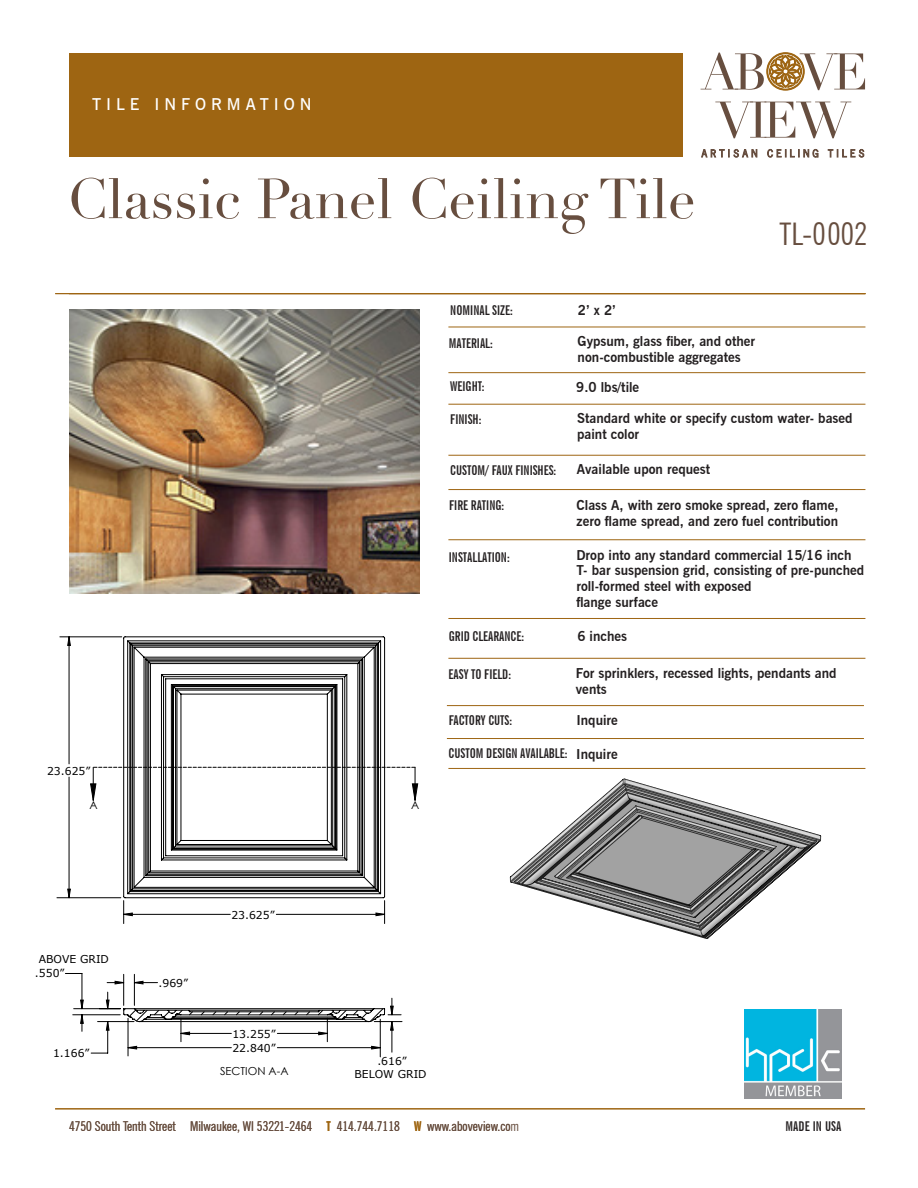
<style>
.page{position:relative;width:918px;height:1188px;background:#fff}
.page>*{position:absolute;margin:0;border:0;box-sizing:border-box;transform-origin:0 0}
.t1{font:55.5px "Didot";color:#674e3f}
.t2{font:condensed 31.2px "News Gothic BT";color:#674e3f}
.t3{font:600 16.5px "News Gothic BT";letter-spacing:.3em;color:#fff}
.t4{font:700 13.5px/15.8px "News Gothic BT";color:#231f20}
.t5{font:700 extra-condensed 13.5px "News Gothic BT";color:#231f20}
.t6{font:condensed 13.5px "News Gothic BT";color:#674e3f}
.t7{font:11.1px "Century Gothic";color:#000}
.t8{font:10.8px/13.2px "Verdana";color:#000;text-align:center}
.s1{font-weight:700;font-stretch:extra-condensed;color:#9e6512}
</style>
<div class="page">
<svg style="left:701px;top:149px;width:56px;height:8px"></svg>
<svg style="left:767px;top:149px;width:51px;height:8px"></svg>
<svg style="left:828px;top:149px;width:36px;height:8px"></svg>
<svg style="left:715px;top:102px;width:136px;height:36px"></svg>
<svg style="left:701px;top:53px;width:164px;height:37px"></svg>
<div style="left:69px;top:53px;width:614px;height:104px;background:#9e6512"></div>
<hr style="left:55px;top:1108px;width:810px;height:2px;background:#9e6512">
<img style="left:744px;top:1010px;width:98px;height:89px">
<hr style="left:448px;top:327px;width:417px;height:1px;background:#9e6512">
<hr style="left:448px;top:372px;width:417px;height:1px;background:#9e6512">
<hr style="left:448px;top:404px;width:417px;height:1px;background:#9e6512">
<hr style="left:448px;top:455px;width:417px;height:1px;background:#9e6512">
<hr style="left:448px;top:489px;width:417px;height:1px;background:#9e6512">
<hr style="left:448px;top:539px;width:417px;height:1px;background:#9e6512">
<hr style="left:448px;top:618px;width:417px;height:1px;background:#9e6512">
<hr style="left:448px;top:658px;width:417px;height:1px;background:#9e6512">
<hr style="left:447px;top:705px;width:417px;height:1px;background:#9e6512">
<hr style="left:447px;top:738px;width:417px;height:1px;background:#9e6512">
<hr style="left:448px;top:768px;width:417px;height:1px;background:#9e6512">
<hr style="left:55px;top:293px;width:810px;height:1px;background:#9e6512">
<hr style="left:415px;top:767px;width:1px;height:33px;background:#000">
<svg style="left:393px;top:767px;width:22px;height:1px"></svg>
<hr style="left:57px;top:897px;width:64px;height:1px;background:#000">
<hr style="left:60px;top:637px;width:62px;height:1px;background:#000">
<svg style="left:91px;top:1053px;width:17px;height:1px"></svg>
<hr style="left:107px;top:1022px;width:1px;height:31px;background:#000">
<hr style="left:392px;top:1022px;width:1px;height:30px;background:#000">
<hr style="left:128px;top:1018px;width:1px;height:38px;background:#000">
<hr style="left:380px;top:1019px;width:1px;height:38px;background:#000">
<svg style="left:411px;top:783px;width:7px;height:18px"></svg>
<svg style="left:68px;top:637px;width:325px;height:412px"></svg>
<svg style="left:123px;top:636px;width:262px;height:262px"></svg>
<svg style="left:99px;top:992px;width:303px;height:50px"></svg>
<img style="left:69px;top:309px;width:351px;height:285px">
<img style="left:490px;top:767px;width:352px;height:172px">
<p class="t3" style="left:92px;top:94px;width:221px">TILE INFORMATION</p>
<p class="t1" style="left:67px;top:166px;width:630px">Classic Panel Ceiling Tile</p>
<p class="t5" style="left:450px;top:302px;width:64px">NOMINAL SIZE:</p>
<p class="t5" style="left:449px;top:335px;width:45px">MATERIAL:</p>
<p class="t5" style="left:450px;top:378px;width:36px">WEIGHT:</p>
<p class="t4" style="left:578px;top:302px;width:40px">2’ x 2’</p>
<p class="t4" style="left:578px;top:333px;width:179px">Gypsum, glass fiber, and other non-combustible aggregates</p>
<p class="t4" style="left:576px;top:379px;width:64px">9.0 lbs/tile</p>
<p class="t2" style="left:779px;top:215px;width:89px">TL-0002</p>
<p class="t8" style="left:47px;top:764px;width:45px">23.625”</p>
<p class="t7" style="left:90px;top:797px;width:10px">A</p>
<p class="t7" style="left:411px;top:797px;width:10px">A</p>
<p class="t5" style="left:450px;top:411px;width:33px">FINISH:</p>
<p class="t5" style="left:450px;top:462px;width:108px">CUSTOM/ FAUX FINISHES:</p>
<p class="t5" style="left:449px;top:497px;width:57px">FIRE RATING:</p>
<p class="t5" style="left:449px;top:549px;width:62px">INSTALLATION:</p>
<p class="t5" style="left:449px;top:628px;width:77px">GRID CLEARANCE:</p>
<p class="t5" style="left:449px;top:666px;width:64px">EASY TO FIELD:</p>
<p class="t5" style="left:449px;top:712px;width:65px">FACTORY CUTS:</p>
<p class="t5" style="left:449px;top:745px;width:120px">CUSTOM DESIGN AVAILABLE:</p>
<p class="t4" style="left:577px;top:410px;width:277px">Standard white or specify custom water- based paint color</p>
<p class="t4" style="left:577px;top:461px;width:135px">Available upon request</p>
<p class="t4" style="left:577px;top:497px;width:263px">Class A, with zero smoke spread, zero flame, zero flame spread, and zero fuel contribution</p>
<p class="t4" style="left:576px;top:547px;width:289px">Drop into any standard commercial 15/16 inch T- bar suspension grid, consisting of pre-punched roll-formed steel with exposed<br>flange surface</p>
<p class="t4" style="left:577px;top:628px;width:51px">6 inches</p>
<p class="t4" style="left:576px;top:665px;width:262px">For sprinklers, recessed lights, pendants and vents</p>
<p class="t4" style="left:576px;top:713px;width:43px">Inquire</p>
<p class="t4" style="left:576px;top:746px;width:43px">Inquire</p>
<p class="t8" style="left:39px;top:953px;width:72px">ABOVE GRID</p>
<p class="t8" style="left:35px;top:967px;width:31px">.550”</p>
<p class="t8" style="left:53px;top:1047px;width:38px">1.166”</p>
<p class="t8" style="left:159px;top:976px;width:31px">.969”</p>
<p class="t8" style="left:231px;top:908px;width:45px">23.625”</p>
<p class="t8" style="left:232px;top:1027px;width:45px;line-height:14.2px;text-align:left">13.255”<br>22.840”</p>
<p class="t7" style="left:220px;top:1063px;width:70px">SECTION A-A</p>
<p class="t8" style="left:354px;top:1054px;width:74px">.616”<br>BELOW GRID</p>
<p class="t6" style="left:69px;top:1118px;width:452px">4750 South Tenth Street Milwaukee, WI 53221-2464 <span class="s1">T</span> 414.744.7118 <span class="s1">W</span> www.aboveview.com</p>
<p class="t5" style="left:785px;top:1118px;width:58px">MADE IN USA</p>
</div>
